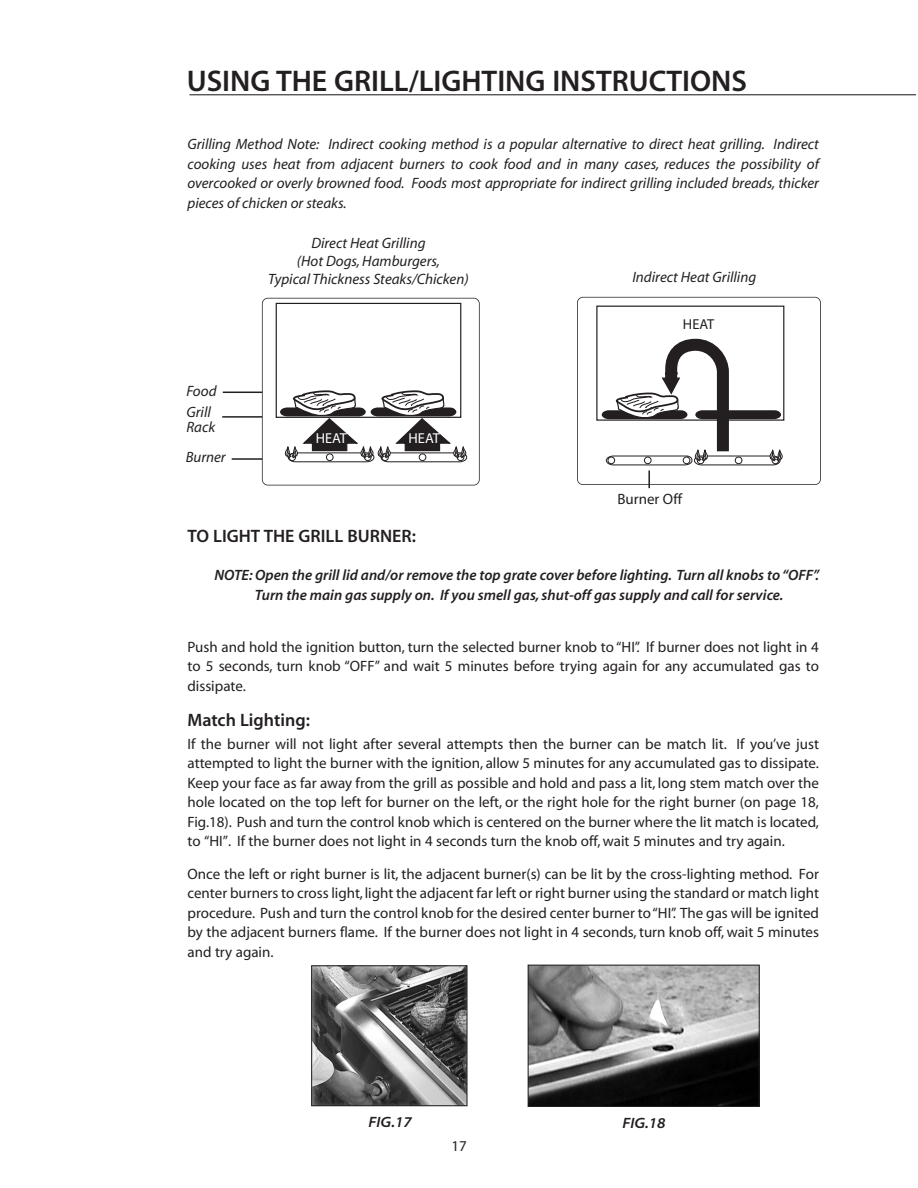
<style>
.page{position:relative;width:918px;height:1188px;background:#fff}
.page>*{position:absolute;margin:0;border:0;box-sizing:border-box;transform-origin:0 0}
.t1{font:30px "Myriad MM 565 600";color:#231f20}
.t2{font:18px "Myriad MM 565 600";color:#231f20}
.t3{font:15px/19.5px "Myriad";color:#231f20;text-align:justify}
.t4{font:15px/19.5px "Myriad MM It 400 600";color:#231f20}
.t5{font:15px/19.5px "Myriad MM It 565 600";color:#231f20;text-align:center}
.t6{font:15px "Myriad MM It 565 700";color:#231f20}
.t7{font:15px "Myriad MM 400 600";color:#231f20}
.t8{font:14.4px "Rubino Sans ICG Fill";color:#fff}
.t9{font:14.4px "Rubino Sans ICG Fill";color:#231f20}
</style>
<div class="page">
<hr style="left:189px;top:94px;width:727px;height:1px;background:#231f20">
<div style="left:596px;top:306px;width:188px;height:115px;border:1px solid #231f20"></div>
<div style="left:577px;top:297px;width:244px;height:188px;border:2px solid #231f20;border-radius:6px"></div>
<svg style="left:602px;top:333px;width:181px;height:155px"></svg>
<hr style="left:223px;top:392px;width:72px;height:1px;background:#231f20">
<hr style="left:222px;top:416px;width:55px;height:2px;background:#231f20">
<hr style="left:232px;top:458px;width:39px;height:2px;background:#231f20">
<div style="left:262px;top:298px;width:217px;height:187px;background:#fff;border-radius:6px"></div>
<div style="left:276px;top:303px;width:185px;height:115px;border:1px solid #231f20"></div>
<svg style="left:280px;top:389px;width:188px;height:74px"></svg>
<div style="left:262px;top:298px;width:218px;height:187px;border:2px solid #231f20;border-radius:6px"></div>
<img style="left:313px;top:967px;width:153px;height:137px">
<div style="left:311px;top:965px;width:157px;height:141px;border:1px solid #231f20"></div>
<img style="left:530px;top:967px;width:228px;height:138px">
<div style="left:528px;top:965px;width:232px;height:142px;border:1px solid #231f20"></div>
<h1 class="t1" style="left:187px;top:70px;width:562px">USING THE GRILL/LIGHTING INSTRUCTIONS</h1>
<p class="t4" style="left:187px;top:136px;width:633px;text-align:justify">Grilling Method Note: Indirect cooking method is a popular alternative to direct heat grilling. Indirect cooking uses heat from adjacent burners to cook food and in many cases, reduces the possibility of overcooked or overly browned food. Foods most appropriate for indirect grilling included breads, thicker pieces of chicken or steaks.</p>
<p class="t4" style="left:186px;top:381px;width:32px;line-height:21.1px">Food<br>Grill</p>
<p class="t4" style="left:186px;top:413px;width:41px;line-height:30px">Rack<br>Burner</p>
<p class="t4" style="left:268px;top:235px;width:202px;line-height:18px;text-align:center">Direct Heat Grilling<br>(Hot Dogs, Hamburgers,<br>Typical Thickness Steaks/Chicken)</p>
<p class="t8" style="left:316px;top:434px;width:33px">HEAT</p>
<p class="t8" style="left:409px;top:434px;width:33px">HEAT</p>
<p class="t4" style="left:632px;top:268px;width:125px">Indirect Heat Grilling</p>
<p class="t9" style="left:683px;top:320px;width:33px">HEAT</p>
<p class="t3" style="left:617px;top:490px;width:66px">Burner Off</p>
<p class="t2" style="left:187px;top:529px;width:230px">TO LIGHT THE GRILL BURNER:</p>
<p class="t5" style="left:214px;top:566px;width:606px">NOTE: Open the grill lid and/or remove the top grate cover before lighting. Turn all knobs to “OFF”.<br>Turn the main gas supply on. If you smell gas, shut-off gas supply and call for service.</p>
<p class="t3" style="left:187px;top:638px;width:633px">Push and hold the ignition button, turn the selected burner knob to “HI”. If burner does not light in 4 to 5 seconds, turn knob “OFF” and wait 5 minutes before trying again for any accumulated gas to dissipate.</p>
<p class="t2" style="left:187px;top:713px;width:124px">Match Lighting:</p>
<p class="t3" style="left:187px;top:735px;width:633px">If the burner will not light after several attempts then the burner can be match lit. If you’ve just attempted to light the burner with the ignition, allow 5 minutes for any accumulated gas to dissipate.<br>Keep your face as far away from the grill as possible and hold and pass a lit, long stem match over the hole located on the top left for burner on the left, or the right hole for the right burner (on page 18, Fig.18). Push and turn the control knob which is centered on the burner where the lit match is located, to “HI”. If the burner does not light in 4 seconds turn the knob off, wait 5 minutes and try again.</p>
<p class="t3" style="left:187px;top:865px;width:633px">Once the left or right burner is lit, the adjacent burner(s) can be lit by the cross-lighting method. For center burners to cross light, light the adjacent far left or right burner using the standard or match light procedure. Push and turn the control knob for the desired center burner to “HI”. The gas will be ignited by the adjacent burners flame. If the burner does not light in 4 seconds, turn knob off, wait 5 minutes and try again.</p>
<p class="t6" style="left:369px;top:1117px;width:45px">FIG.17</p>
<p class="t6" style="left:623px;top:1117px;width:45px">FIG.18</p>
<p class="t7" style="left:451px;top:1140px;width:17px">17</p>
</div>
